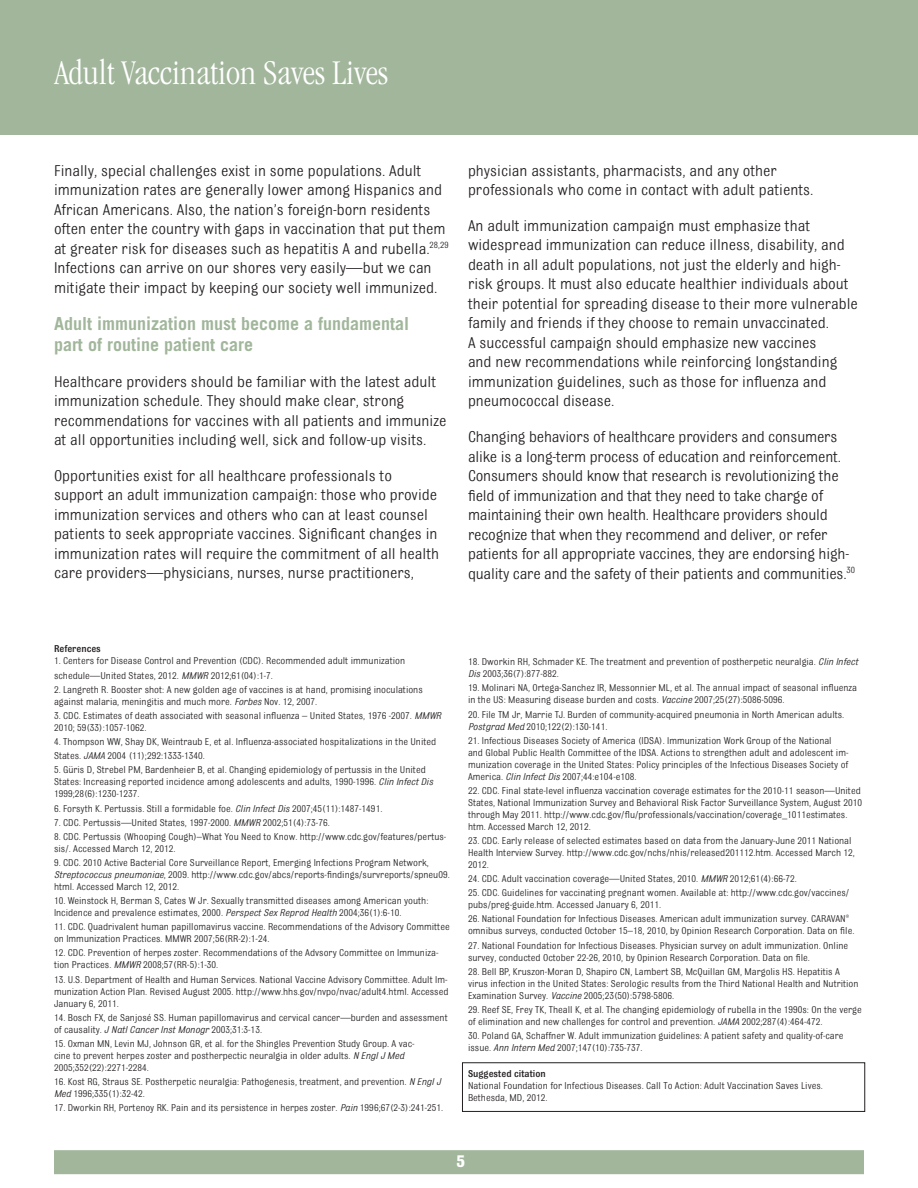
<style>
.page{position:relative;width:918px;height:1188px;background:#fff}
.page>*{position:absolute;margin:0;border:0;box-sizing:border-box;transform-origin:0 0}
.t1{font:300 condensed 36px "Garamond";color:#fff}
.t2{font:700 18px/21px "Trade Gothic";color:#a1b69b}
.t3{font:700 18px "Bulldog";color:#fff}
.t4{font:16.5px/19.5px "Bulldog";color:#231f20}
.t5{font:10.5px/12px "Bulldog";color:#231f20}
.t6{font:500 10.5px "Bulldog";color:#231f20}
.s1{font-style:italic}
</style>
<div class="page">
<div style="left:0;top:0;width:918px;height:135px;background:#a1b69b"></div>
<div style="left:54px;top:1150px;width:810px;height:24px;background:#a1b69b;border:2px solid #a1b69b"></div>
<div style="left:462px;top:1062px;width:403px;height:50px;border:1px solid #231f20"></div>
<p class="t1" style="left:55px;top:53px;width:335px">Adult Vaccination Saves Lives</p>
<p class="t4" style="left:54px;top:160px;width:396px">Finally, special challenges exist in some populations. Adult immunization rates are generally lower among Hispanics and African Americans. Also, the nation’s foreign-born residents often enter the country with gaps in vaccination that put them at greater risk for diseases such as hepatitis A and rubella.<sup>28,29<br></sup>Infections can arrive on our shores very easily—but we can mitigate their impact by keeping our society well immunized.</p>
<p class="t2" style="left:54px;top:313px;width:357px">Adult immunization must become a fundamental part of routine patient care</p>
<p class="t4" style="left:54px;top:371px;width:394px">Healthcare providers should be familiar with the latest adult immunization schedule. They should make clear, strong recommendations for vaccines with all patients and immunize at all opportunities including well, sick and follow-up visits.</p>
<p class="t4" style="left:54px;top:466px;width:387px">Opportunities exist for all healthcare professionals to support an adult immunization campaign: those who provide immunization services and others who can at least counsel patients to seek appropriate vaccines. Significant changes in immunization rates will require the commitment of all health care providers—physicians, nurses, nurse practitioners,</p>
<p class="t4" style="left:468px;top:160px;width:347px">physician assistants, pharmacists, and any other professionals who come in contact with adult patients.</p>
<p class="t4" style="left:468px;top:216px;width:391px">An adult immunization campaign must emphasize that widespread immunization can reduce illness, disability, and death in all adult populations, not just the elderly and high&shy;risk groups. It must also educate healthier individuals about their potential for spreading disease to their more vulnerable family and friends if they choose to remain unvaccinated.<br>A successful campaign should emphasize new vaccines<br>and new recommendations while reinforcing longstanding immunization guidelines, such as those for influenza and pneumococcal disease.</p>
<p class="t4" style="left:468px;top:427px;width:388px">Changing behaviors of healthcare providers and consumers alike is a long-term process of education and reinforcement.<br>Consumers should know that research is revolutionizing the field of immunization and that they need to take charge of maintaining their own health. Healthcare providers should recognize that when they recommend and deliver, or refer patients for all appropriate vaccines, they are endorsing high&shy;quality care and the safety of their patients and communities.<sup>30</sup></p>
<p class="t6" style="left:54px;top:644px;width:48px">References</p>
<p class="t5" style="left:54px;top:655px;width:353px">1. Centers for Disease Control and Prevention (CDC). Recommended adult immunization</p>
<p class="t5" style="left:54px;top:669px;width:220px">schedule—United States, 2012. <span class="s1">MMWR</span> 2012;61(04):1-7.</p>
<p class="t5" style="left:54px;top:683px;width:370px">2. Langreth R. Booster shot: A new golden age of vaccines is at hand, promising inoculations against malaria, meningitis and much more. <span class="s1">Forbes</span> Nov. 12, 2007.</p>
<p class="t5" style="left:54px;top:709px;width:389px">3. CDC. Estimates of death associated with seasonal influenza – United States, 1976 -2007. <span class="s1">MMWR<br></span>2010; 59(33):1057-1062.</p>
<p class="t5" style="left:54px;top:736px;width:384px">4. Thompson WW, Shay DK, Weintraub E, et al. Influenza-associated hospitalizations in the United</p>
<p class="t5" style="left:54px;top:750px;width:152px">States. <span class="s1">JAMA</span> 2004 (11);292:1333-1340.</p>
<p class="t5" style="left:54px;top:764px;width:381px">5. Güris D, Strebel PM, Bardenheier B, et al. Changing epidemiology of pertussis in the United<br>States: Increasing reported incidence among adolescents and adults, 1990-1996. <span class="s1">Clin Infect Dis<br></span>1999;28(6):1230-1237.</p>
<p class="t5" style="left:54px;top:802px;width:330px">6. Forsyth K. Pertussis. Still a formidable foe. <span class="s1">Clin Infect Dis</span> 2007;45(11):1487-1491.</p>
<p class="t5" style="left:54px;top:816px;width:277px">7. CDC. Pertussis—United States, 1997-2000. <span class="s1">MMWR</span> 2002;51(4):73-76.</p>
<p class="t5" style="left:54px;top:830px;width:394px">8. CDC. Pertussis (Whooping Cough)–What You Need to Know. http://www.cdc.gov/features/pertus&shy;sis/. Accessed March 12, 2012.</p>
<p class="t5" style="left:54px;top:857px;width:397px">9. CDC. 2010 Active Bacterial Core Surveillance Report, Emerging Infections Program Network,<br><span class="s1">Streptococcus pneumoniae</span>, 2009. http://www.cdc.gov/abcs/reports-findings/survreports/spneu09. html. Accessed March 12, 2012.</p>
<p class="t5" style="left:54px;top:895px;width:376px">10. Weinstock H, Berman S, Cates W Jr. Sexually transmitted diseases among American youth:<br>Incidence and prevalence estimates, 2000. <span class="s1">Perspect Sex Reprod Health</span> 2004;36(1):6-10.</p>
<p class="t5" style="left:54px;top:921px;width:397px">11. CDC. Quadrivalent human papillomavirus vaccine. Recommendations of the Advisory Committee on Immunization Practices. MMWR 2007;56(RR-2):1-24.</p>
<p class="t5" style="left:54px;top:947px;width:386px">12. CDC. Prevention of herpes zoster. Recommendations of the Advsory Committee on Immuniza&shy;tion Practices. <span class="s1">MMWR</span> 2008;57(RR-5):1-30.</p>
<p class="t5" style="left:54px;top:973px;width:396px;text-align:justify">13. U.S. Department of Health and Human Services. National Vaccine Advisory Committee. Adult Im&shy;munization Action Plan. Revised August 2005. http://www.hhs.gov/nvpo/nvac/adult4.html. Accessed January 6, 2011.</p>
<p class="t5" style="left:54px;top:1011px;width:395px">14. Bosch FX, de Sanjosé SS. Human papillomavirus and cervical cancer—burden and assessment of causality. <span class="s1">J Natl Cancer Inst Monogr</span> 2003;31:3-13.</p>
<p class="t5" style="left:54px;top:1037px;width:362px">15. Oxman MN, Levin MJ, Johnson GR, et al. for the Shingles Prevention Study Group. A vac&shy;cine to prevent herpes zoster and postherpectic neuralgia in older adults. <span class="s1">N Engl J Med<br></span>2005;352(22):2271-2284.</p>
<p class="t5" style="left:54px;top:1076px;width:388px">16. Kost RG, Straus SE. Postherpetic neuralgia: Pathogenesis, treatment, and prevention. <span class="s1">N Engl J<br>Med</span> 1996;335(1):32-42.</p>
<p class="t5" style="left:54px;top:1102px;width:391px">17. Dworkin RH, Portenoy RK. Pain and its persistence in herpes zoster. <span class="s1">Pain</span> 1996;67(2-3):241-251.</p>
<p class="t5" style="left:468px;top:656px;width:392px">18. Dworkin RH, Schmader KE. The treatment and prevention of postherpetic neuralgia. <span class="s1">Clin Infect<br>Dis</span> 2003;36(7):877-882.</p>
<p class="t5" style="left:468px;top:682px;width:391px">19. Molinari NA, Ortega-Sanchez IR, Messonnier ML, et al. The annual impact of seasonal influenza in the US: Measuring disease burden and costs. <span class="s1">Vaccine</span> 2007;25(27):5086-5096.</p>
<p class="t5" style="left:468px;top:708px;width:378px">20. File TM Jr, Marrie TJ. Burden of community-acquired pneumonia in North American adults.<br><span class="s1">Postgrad Med</span> 2010;122(2):130-141.</p>
<p class="t5" style="left:468px;top:734px;width:382px">21. Infectious Diseases Society of America (IDSA). Immunization Work Group of the National and Global Public Health Committee of the IDSA. Actions to strengthen adult and adolescent im&shy;munization coverage in the United States: Policy principles of the Infectious Diseases Society of America. <span class="s1">Clin Infect Dis</span> 2007;44:e104-e108.</p>
<p class="t5" style="left:468px;top:784px;width:396px">22. CDC. Final state-level influenza vaccination coverage estimates for the 2010-11 season—United States, National Immunization Survey and Behavioral Risk Factor Surveillance System, August 2010 through May 2011. http://www.cdc.gov/flu/professionals/vaccination/coverage_1011estimates. htm. Accessed March 12, 2012.</p>
<p class="t5" style="left:468px;top:834px;width:388px">23. CDC. Early release of selected estimates based on data from the January-June 2011 National<br>Health Interview Survey. http://www.cdc.gov/nchs/nhis/released201112.htm. Accessed March 12,<br>2012.</p>
<p class="t5" style="left:468px;top:873px;width:330px">24. CDC. Adult vaccination coverage—United States, 2010. <span class="s1">MMWR</span> 2012;61(4):66-72.</p>
<p class="t5" style="left:468px;top:887px;width:383px">25. CDC. Guidelines for vaccinating pregnant women. Available at: http://www.cdc.gov/vaccines/ pubs/preg-guide.htm. Accessed January 6, 2011.</p>
<p class="t5" style="left:468px;top:913px;width:388px">26. National Foundation for Infectious Diseases. American adult immunization survey. CARAVAN® omnibus surveys, conducted October 15–18, 2010, by Opinion Research Corporation. Data on file.</p>
<p class="t5" style="left:468px;top:939px;width:382px">27. National Foundation for Infectious Diseases. Physician survey on adult immunization. Online survey, conducted October 22-26, 2010, by Opinion Research Corporation. Data on file.</p>
<p class="t5" style="left:468px;top:965px;width:392px">28. Bell BP, Kruszon-Moran D, Shapiro CN, Lambert SB, McQuillan GM, Margolis HS. Hepatitis A virus infection in the United States: Serologic results from the Third National Health and Nutrition<br>Examination Survey. <span class="s1">Vaccine</span> 2005;23(50):5798-5806.</p>
<p class="t5" style="left:468px;top:1003px;width:395px">29. Reef SE, Frey TK, Theall K, et al. The changing epidemiology of rubella in the 1990s: On the verge of elimination and new challenges for control and prevention. <span class="s1">JAMA</span> 2002;287(4):464-472.</p>
<p class="t5" style="left:468px;top:1030px;width:377px">30. Poland GA, Schaffner W. Adult immunization guidelines: A patient safety and quality-of-care issue. <span class="s1">Ann Intern Med</span> 2007;147(10):735-737.</p>
<p class="t6" style="left:468px;top:1068px;width:79px">Suggested citation</p>
<p class="t5" style="left:468px;top:1079px;width:356px">National Foundation for Infectious Diseases. Call To Action: Adult Vaccination Saves Lives.</p>
<p class="t5" style="left:468px;top:1091px;width:81px">Bethesda, MD, 2012.</p>
<p class="t3" style="left:456px;top:1152px;width:10px">5</p>
</div>
